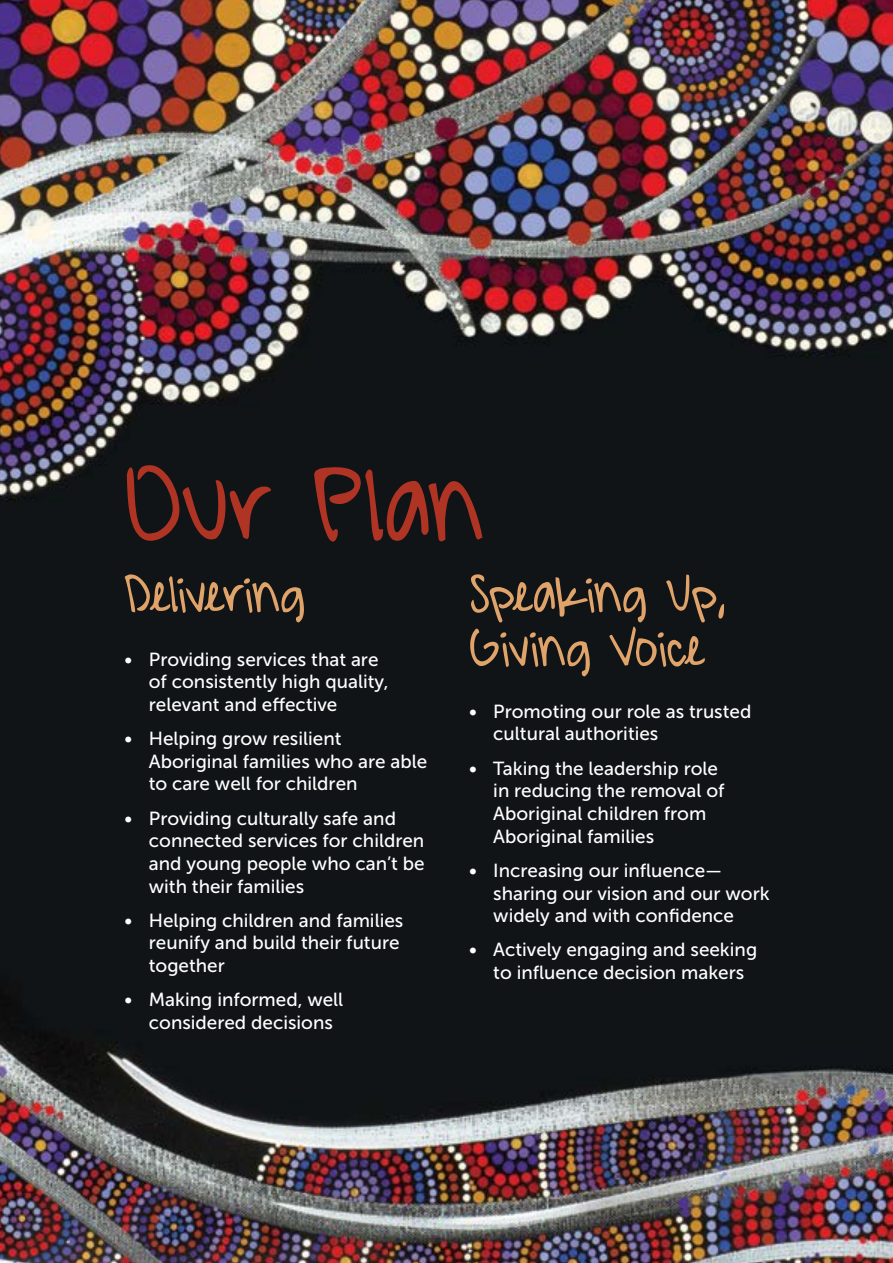
<style>
.page{position:relative;width:893px;height:1263px;background:#fff}
.page>*{position:absolute;margin:0;border:0;box-sizing:border-box;transform-origin:0 0}
.t1{font:129.6px "A Hundred Miles";color:#b03424}
.t2{font:64.8px/54px "A Hundred Miles";color:#e0a369}
.t3{font:64.8px "A Hundred Miles";letter-spacing:-.025em;color:#e0a369}
.t4{font:18.9px/22.6px "Museo Sans 500";color:#fff}
</style>
<div class="page">
<img style="left:0;top:0;width:893px;height:1263px">
<p class="t1" style="left:125px;top:438px;width:362px">Our Plan</p>
<p class="t3" style="left:125px;top:561px;width:182px">Delivering</p>
<p class="t4" style="left:149px;top:648px;width:241px;text-indent:-24px">• Providing services that are of consistently high quality, relevant and effective</p>
<p class="t4" style="left:149px;top:727px;width:280px;text-indent:-24px">• Helping grow resilient<br>Aboriginal families who are able to care well for children</p>
<p class="t4" style="left:149px;top:807px;width:277px;text-indent:-24px">• Providing culturally safe and connected services for children and young people who can’t be with their families</p>
<p class="t4" style="left:149px;top:909px;width:256px;text-indent:-24px">• Helping children and families reunify and build their future together</p>
<p class="t4" style="left:149px;top:988px;width:196px;text-indent:-24px">• Making informed, well considered decisions</p>
<p class="t2" style="left:469px;top:566px;width:259px">Speaking Up,<br>Giving Voice</p>
<p class="t4" style="left:493px;top:700px;width:260px;text-indent:-24px">• Promoting our role as trusted cultural authorities</p>
<p class="t4" style="left:493px;top:757px;width:233px;text-indent:-24px">• Taking the leadership role in reducing the removal of<br>Aboriginal children from<br>Aboriginal families</p>
<p class="t4" style="left:493px;top:859px;width:278px;text-indent:-24px">• Increasing our influence— sharing our vision and our work widely and with confidence</p>
<p class="t4" style="left:469px;top:938px;width:290px;text-align:center">• Actively engaging and seeking to influence decision makers</p>
</div>
